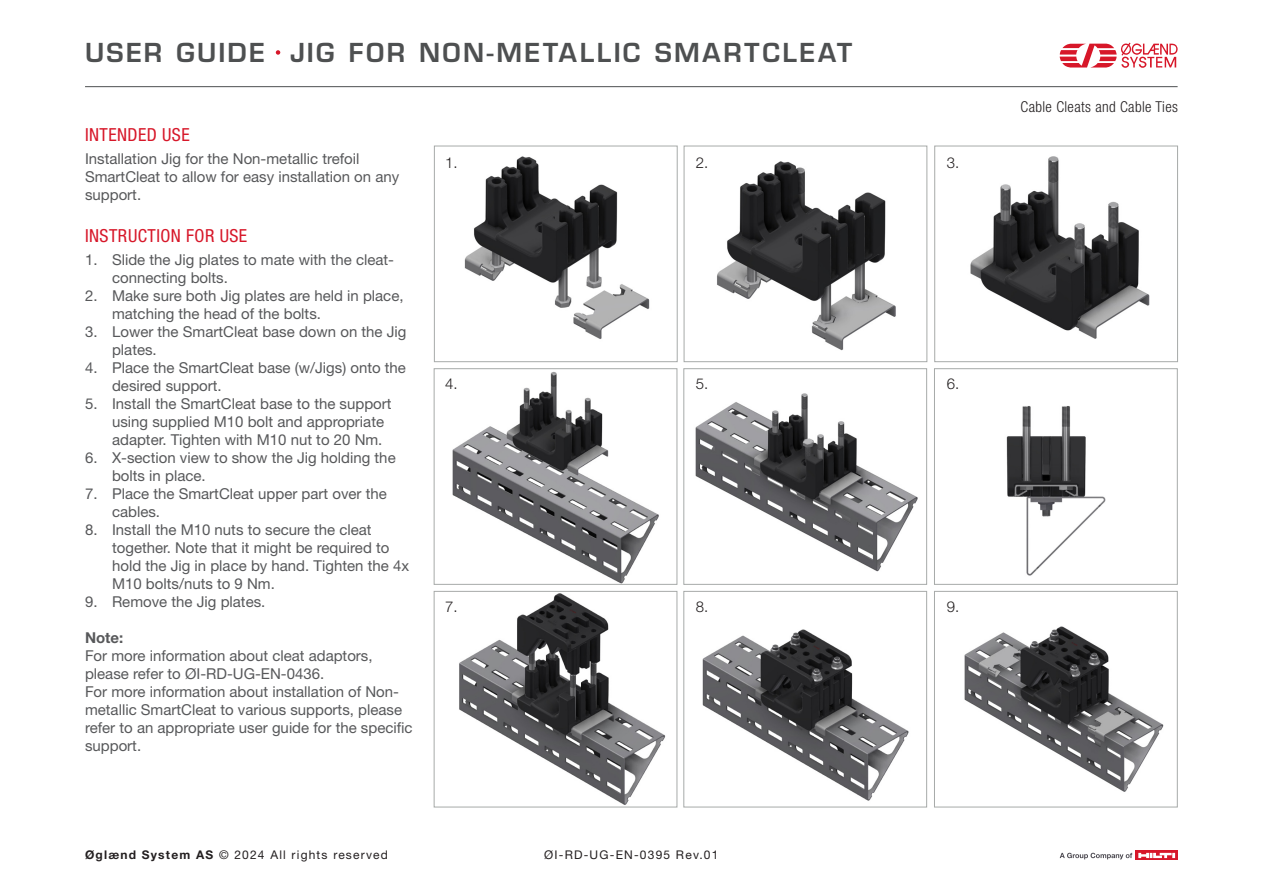
<style>
.page{position:relative;width:1263px;height:893px;background:#fff}
.page>*{position:absolute;margin:0;border:0;box-sizing:border-box;transform-origin:0 0}
.t1{font:600 25.5px "Eurostile LT Std";letter-spacing:.09em;color:#4e5051}
.t2{font:condensed 18px "Helvetica Neue LT Std";letter-spacing:.025em;color:#d71729}
.Brødtekst{font:15px/18px "Helvetica Neue LT Std";color:#57585a}
.t3{font:300 condensed 15px "Helvetica Neue LT Std";letter-spacing:.025em;color:#231f20}
.t4{font:300 15px "Helvetica Neue LT Std";color:#231f20}
.Brødtekst-2{font:700 15px "Helvetica Neue LT Std";color:#57585a}
.t5{font:12px "Helvetica Neue LT Std";letter-spacing:.1em;color:#231f20}
.s1{font-weight:700}
</style>
<div class="page">
<hr style="left:85px;top:86px;width:1092px;height:1px;background:#4e5051">
<svg style="left:1060px;top:42px;width:117px;height:26px"></svg>
<div style="left:274px;top:49px;width:8px;height:7px;background:#d71729;border-radius:50%"></div>
<div style="left:273px;top:47px;width:10px;height:11px;border:3px solid #fff;border-radius:50%"></div>
<svg style="left:1135px;top:850px;width:43px;height:10px"></svg>
<svg style="left:1138px;top:853px;width:37px;height:5px"></svg>
<svg style="left:1060px;top:853px;width:72px;height:6px"></svg>
<img style="left:1006px;top:406px;width:100px;height:170px">
<div style="left:934px;top:368px;width:244px;height:217px;border:1px solid #a7aaa9"></div>
<img style="left:695px;top:393px;width:223px;height:179px">
<div style="left:683px;top:368px;width:244px;height:217px;border:1px solid #a7aaa9"></div>
<img style="left:452px;top:371px;width:207px;height:212px">
<div style="left:434px;top:368px;width:243px;height:217px;border:1px solid #a7aaa9"></div>
<img style="left:964px;top:626px;width:200px;height:166px">
<div style="left:934px;top:591px;width:244px;height:216px;border:1px solid #a7aaa9"></div>
<img style="left:702px;top:629px;width:207px;height:172px">
<div style="left:683px;top:591px;width:244px;height:216px;border:1px solid #a7aaa9"></div>
<img style="left:459px;top:593px;width:207px;height:212px">
<div style="left:434px;top:591px;width:243px;height:216px;border:1px solid #a7aaa9"></div>
<img style="left:970px;top:156px;width:180px;height:183px">
<div style="left:934px;top:146px;width:244px;height:216px;border:1px solid #a7aaa9"></div>
<img style="left:717px;top:161px;width:179px;height:190px">
<div style="left:684px;top:146px;width:243px;height:216px;border:1px solid #a7aaa9"></div>
<img style="left:464px;top:156px;width:186px;height:183px">
<div style="left:434px;top:146px;width:244px;height:216px;border:1px solid #a7aaa9"></div>
<h1 class="t1" style="left:85px;top:36px;width:769px">USER GUIDE JIG FOR NON-METALLIC SMARTCLEAT</h1>
<h3 class="t2" style="left:85px;top:125px;width:106px">INTENDED USE</h3>
<p class="Brødtekst" style="left:85px;top:149px;width:316px">Installation Jig for the Non-metallic trefoil<br>SmartCleat to allow for easy installation on any support.</p>
<h3 class="t2" style="left:85px;top:226px;width:164px">INSTRUCTION FOR USE</h3>
<p class="Brødtekst" style="left:112px;top:250px;width:283px;text-indent:-27px">1. Slide the Jig plates to mate with the cleat&shy;connecting bolts.</p>
<p class="Brødtekst" style="left:112px;top:286px;width:293px;text-indent:-27px">2. Make sure both Jig plates are held in place, matching the head of the bolts.</p>
<p class="Brødtekst" style="left:112px;top:322px;width:296px;text-indent:-27px">3. Lower the SmartCleat base down on the Jig plates.</p>
<p class="Brødtekst" style="left:112px;top:358px;width:295px;text-indent:-27px">4. Place the SmartCleat base (w/Jigs) onto the desired support.</p>
<p class="Brødtekst" style="left:112px;top:394px;width:281px;text-indent:-27px">5. Install the SmartCleat base to the support using supplied M10 bolt and appropriate adapter. Tighten with M10 nut to 20 Nm.</p>
<p class="Brødtekst" style="left:112px;top:448px;width:285px;text-indent:-27px">6. X-section view to show the Jig holding the bolts in place.</p>
<p class="Brødtekst" style="left:112px;top:484px;width:276px;text-indent:-27px">7. Place the SmartCleat upper part over the cables.</p>
<p class="Brødtekst" style="left:112px;top:520px;width:299px;text-indent:-27px">8. Install the M10 nuts to secure the cleat together. Note that it might be required to hold the Jig in place by hand. Tighten the 4x M10 bolts/nuts to 9 Nm.</p>
<p class="Brødtekst" style="left:85px;top:592px;width:182px">9. Remove the Jig plates.</p>
<p class="Brødtekst-2" style="left:85px;top:628px;width:40px">Note:</p>
<p class="Brødtekst" style="left:85px;top:646px;width:289px">For more information about cleat adaptors, please refer to ØI-RD-UG-EN-0436.</p>
<p class="Brødtekst" style="left:85px;top:682px;width:329px">For more information about installation of Non&shy;metallic SmartCleat to various supports, please refer to an appropriate user guide for the specific support.</p>
<p class="t4" style="left:445px;top:153px;width:14px">1.</p>
<p class="t4" style="left:445px;top:374px;width:14px">4.</p>
<p class="t4" style="left:445px;top:597px;width:14px">7.</p>
<p class="t4" style="left:696px;top:153px;width:14px">2.</p>
<p class="t4" style="left:696px;top:374px;width:14px">5.</p>
<p class="t4" style="left:696px;top:597px;width:14px">8.</p>
<p class="t5" style="left:85px;top:848px;width:304px"><span class="s1">Øglænd System AS</span> © 2024 All rights reserved</p>
<p class="t5" style="left:544px;top:848px;width:176px">ØI-RD-UG-EN-0395 Rev.01</p>
<p class="t4" style="left:947px;top:153px;width:14px">3.</p>
<p class="t3" style="left:1020px;top:98px;width:159px">Cable Cleats and Cable Ties</p>
<p class="t4" style="left:947px;top:374px;width:14px">6.</p>
<p class="t4" style="left:947px;top:597px;width:14px">9.</p>
</div>
